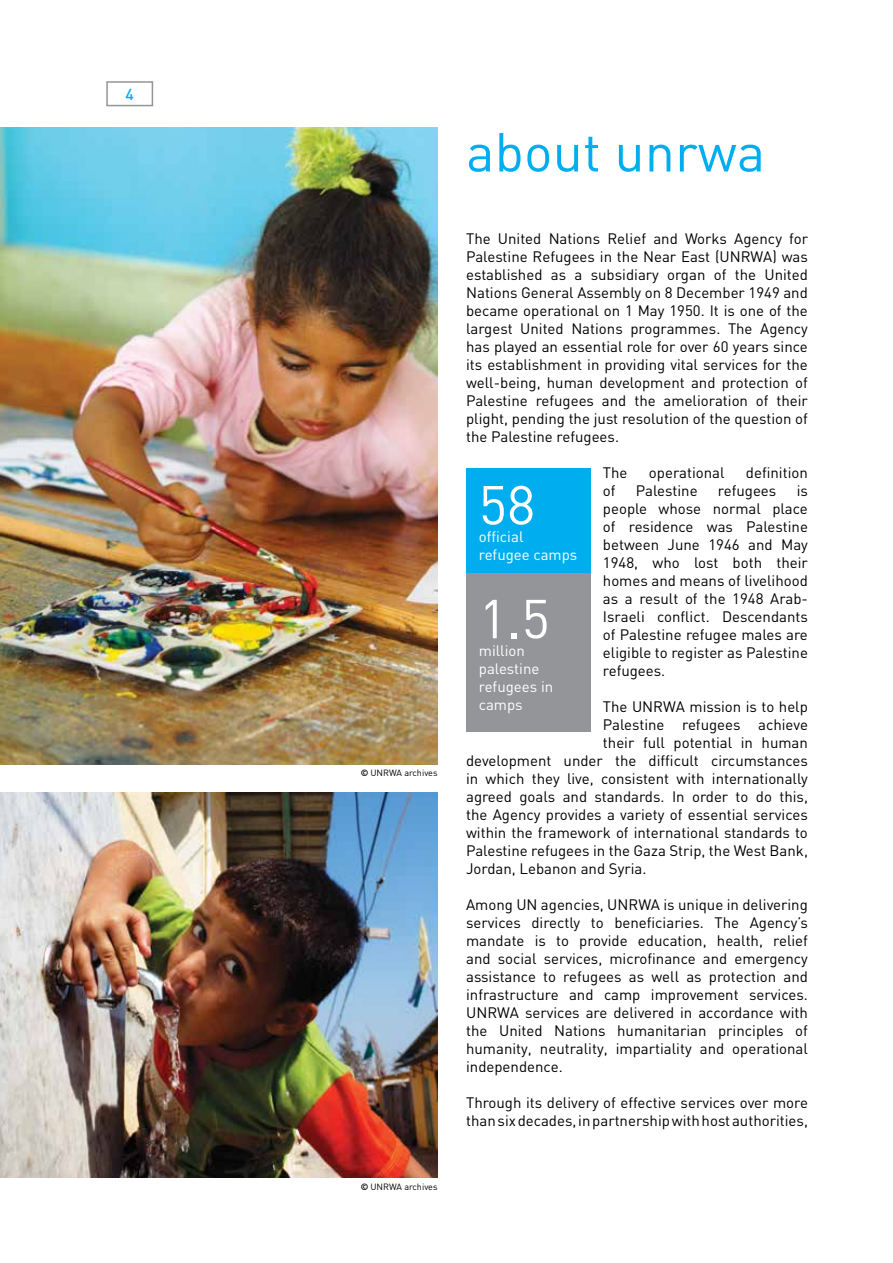
<style>
.page{position:relative;width:893px;height:1263px;background:#fff}
.page>*{position:absolute;margin:0;border:0;box-sizing:border-box;transform-origin:0 0}
.t1{font:54px "DIN";color:#00aeef}
.t2{font:54px "DIN";color:#fff}
.t3{font:500 15.75px "DIN";color:#00aeef}
.t4{font:15px/18px "DIN";color:#000;text-align:justify}
.t5{font:15px/18px "DIN";color:#fff}
.t6{font:9px "DIN";color:#000}
.s1{font-weight:700}
</style>
<div class="page">
<div style="left:106px;top:81px;width:47px;height:25px;border:2px solid #939598"></div>
<img style="left:0;top:792px;width:437px;height:385px">
<img style="left:0;top:128px;width:437px;height:636px">
<div style="left:466px;top:468px;width:124px;height:105px;background:#00aeef"></div>
<div style="left:466px;top:573px;width:124px;height:158px;background:#939598"></div>
<p class="t3" style="left:126px;top:85px;width:10px">4</p>
<p class="t6" style="left:361px;top:767px;width:78px"><span class="s1">©</span> UNRWA archives</p>
<p class="t6" style="left:361px;top:1181px;width:78px"><span class="s1">©</span> UNRWA archives</p>
<h1 class="t1" style="left:466px;top:118px;width:301px">about unrwa</h1>
<p class="t4" style="left:466px;top:229px;width:343px">The United Nations Relief and Works Agency for Palestine Refugees in the Near East (UNRWA) was established as a subsidiary organ of the United Nations General Assembly on 8 December 1949 and became operational on 1 May 1950. It is one of the largest United Nations programmes. The Agency has played an essential role for over 60 years since its establishment in providing vital services for the well-being, human development and protection of Palestine refugees and the amelioration of their plight, pending the just resolution of the question of the Palestine refugees.</p>
<p class="t4" style="left:603px;top:463px;width:26px">The</p>
<p class="t4" style="left:649px;top:463px;width:77px">operational</p>
<p class="t4" style="left:746px;top:463px;width:63px">definition</p>
<p class="t4" style="left:603px;top:481px;width:14px">of</p>
<p class="t4" style="left:636px;top:481px;width:63px">Palestine</p>
<p class="t4" style="left:718px;top:481px;width:60px">refugees</p>
<p class="t4" style="left:603px;top:481px;width:207px;text-indent:194px">is people whose normal place of residence was Palestine between June 1946 and May 1948, who lost both their homes and means of livelihood as a result of the 1948 Arab-Israeli conflict. Descendants of Palestine refugee males are eligible to register as Palestine refugees.</p>
<p class="t4" style="left:603px;top:697px;width:206px">The UNRWA mission is to help</p>
<p class="t4" style="left:603px;top:715px;width:207px">Palestine refugees achieve</p>
<p class="t4" style="left:603px;top:733px;width:206px">their full potential in human</p>
<p class="t4" style="left:466px;top:751px;width:343px">development under the difficult circumstances</p>
<p class="t4" style="left:466px;top:769px;width:343px">in which they live, consistent with internationally</p>
<p class="t4" style="left:466px;top:787px;width:343px">agreed goals and standards. In order to do this,</p>
<p class="t4" style="left:466px;top:805px;width:343px">the Agency provides a variety of essential services</p>
<p class="t4" style="left:466px;top:823px;width:343px">within the framework of international standards to</p>
<p class="t4" style="left:466px;top:841px;width:343px">Palestine refugees in the Gaza Strip, the West Bank,</p>
<p class="t4" style="left:466px;top:859px;width:182px">Jordan, Lebanon and Syria.</p>
<p class="t4" style="left:466px;top:895px;width:343px">Among UN agencies, UNRWA is unique in delivering services directly to beneficiaries. The Agency’s mandate is to provide education, health, relief and social services, microfinance and emergency assistance to refugees as well as protection and infrastructure and camp improvement services.<br>UNRWA services are delivered in accordance with the United Nations humanitarian principles of humanity, neutrality, impartiality and operational independence.</p>
<p class="t4" style="left:466px;top:1093px;width:343px">Through its delivery of effective services over more than six decades, in partnership with host authorities,</p>
<h1 class="t2" style="left:479px;top:471px;width:58px">58</h1>
<p class="t5" style="left:479px;top:528px;width:100px">official refugee camps</p>
<h1 class="t2" style="left:479px;top:585px;width:72px">1.5</h1>
<p class="t5" style="left:479px;top:642px;width:76px">million palestine refugees in camps</p>
</div>
